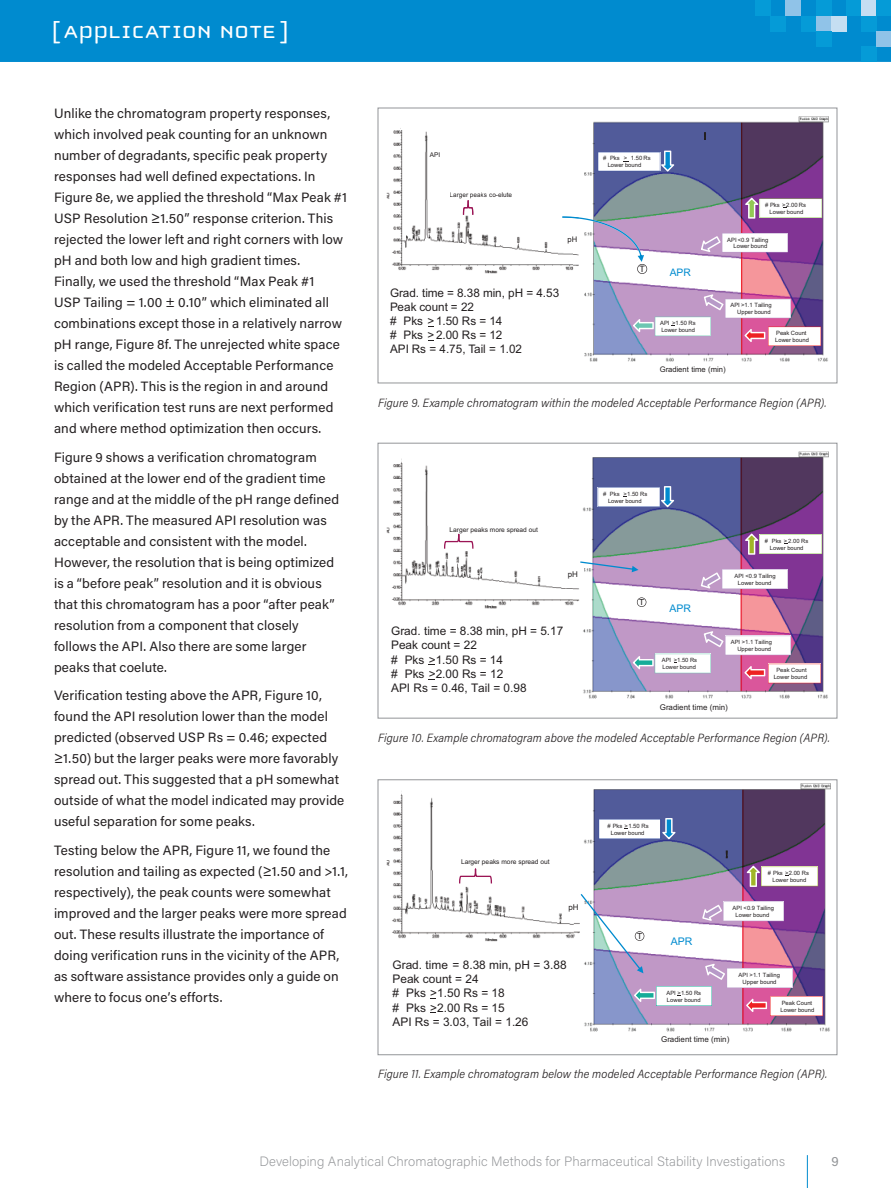
<style>
.page{position:relative;width:891px;height:1188px;background:#fff}
.page>*{position:absolute;margin:0;border:0;box-sizing:border-box;transform-origin:0 0}
.t1{font:25.5px "Cholla Unicase";letter-spacing:.01em;color:#fff;scale:1.1 1}
.t2{font:13.5px/21px "Acumin Pro";letter-spacing:.01em;color:#231f20}
.t3{font:200 13.5px "Acumin Pro";letter-spacing:.005em;color:#939598}
.t4{font:13.5px "Acumin Pro";color:#939598}
.t5{font:italic 300 12px "Acumin Pro Semi Cond";letter-spacing:.01em;color:#231f20}
.t6{font:11.85px/14.1px "Arial";color:#231f20}
.t7{font:10.5px "Arial";color:#008bcf}
.t8{font:10.35px "Arial";color:#008bcf}
.t9{font:8.85px "Arial";color:#231f20}
.t10{font:8.4px "Arial";color:#231f20}
.t11{font:7.95px "Arial";color:#231f20}
.t12{font:7.65px "Arial";letter-spacing:-.005em;color:#231f20}
.t13{font:6.6px "Arial";color:#231f20}
.t14{font:6.45px "Arial";color:#231f20}
.t15{font:5.85px/7.2px "Arial";color:#231f20;text-align:center}
</style>
<div class="page">
<div style="left:0;top:0;width:891px;height:62px;background:#008bcf"></div>
<div style="left:755px;top:0;width:15px;height:16px;background:#059bd7"></div>
<div style="left:861px;top:47px;width:15px;height:15px;background:#059bd7"></div>
<div style="left:770px;top:16px;width:16px;height:15px;background:#059bd7"></div>
<div style="left:786px;top:0;width:15px;height:16px;background:#90c3e8"></div>
<div style="left:801px;top:16px;width:15px;height:15px;background:#059bd7"></div>
<div style="left:816px;top:16px;width:16px;height:15px;background:#90c3e8"></div>
<div style="left:832px;top:16px;width:15px;height:15px;background:#c5def2"></div>
<div style="left:816px;top:0;width:16px;height:16px;background:#059bd7"></div>
<div style="left:816px;top:31px;width:16px;height:16px;background:#059bd7"></div>
<div style="left:861px;top:0;width:15px;height:16px;background:#c5def2"></div>
<div style="left:847px;top:0;width:14px;height:16px;background:#059bd7"></div>
<div style="left:876px;top:0;width:15px;height:16px;background:#059bd7"></div>
<div style="left:861px;top:16px;width:15px;height:15px;background:#059bd7"></div>
<div style="left:876px;top:31px;width:15px;height:16px;background:#90c3e8"></div>
<hr style="left:807px;top:1155px;width:1px;height:33px;background:#008bcf">
<img style="left:584px;top:116px;width:245px;height:246px">
<svg style="left:745px;top:198px;width:77px;height:21px"></svg>
<svg style="left:598px;top:151px;width:76px;height:21px"></svg>
<svg style="left:633px;top:294px;width:188px;height:52px"></svg>
<svg style="left:701px;top:233px;width:87px;height:19px"></svg>
<svg style="left:704px;top:132px;width:2px;height:8px"></svg>
<img style="left:386px;top:128px;width:176px;height:146px">
<svg style="left:450px;top:193px;width:42px;height:22px"></svg>
<img style="left:493px;top:193px;width:19px;height:4px">
<svg style="left:401px;top:128px;width:161px;height:1px"></svg>
<svg style="left:562px;top:216px;width:85px;height:58px"></svg>
<div style="left:378px;top:108px;width:459px;height:275px;border:1px solid #939598"></div>
<img style="left:579px;top:452px;width:250px;height:247px">
<svg style="left:745px;top:534px;width:77px;height:21px"></svg>
<svg style="left:598px;top:486px;width:76px;height:21px"></svg>
<svg style="left:633px;top:631px;width:188px;height:52px"></svg>
<svg style="left:701px;top:569px;width:87px;height:20px"></svg>
<img style="left:386px;top:458px;width:193px;height:151px">
<svg style="left:568px;top:561px;width:71px;height:17px"></svg>
<svg style="left:402px;top:458px;width:163px;height:5px"></svg>
<div style="left:563px;top:567px;width:20px;height:14px;background:#fff"></div>
<svg style="left:444px;top:534px;width:30px;height:15px"></svg>
<svg style="left:637px;top:597px;width:9px;height:10px"></svg>
<div style="left:378px;top:443px;width:459px;height:276px;border:1px solid #939598"></div>
<img style="left:584px;top:783px;width:247px;height:249px">
<svg style="left:747px;top:866px;width:71px;height:21px"></svg>
<svg style="left:599px;top:818px;width:77px;height:21px"></svg>
<svg style="left:726px;top:851px;width:2px;height:7px"></svg>
<img style="left:386px;top:791px;width:183px;height:150px">
<svg style="left:402px;top:791px;width:164px;height:4px"></svg>
<div style="left:564px;top:899px;width:20px;height:15px;background:#fff"></div>
<svg style="left:459px;top:869px;width:33px;height:14px"></svg>
<svg style="left:569px;top:894px;width:254px;height:122px"></svg>
<div style="left:378px;top:779px;width:459px;height:276px;border:1px solid #939598"></div>
<h1 class="t1" style="left:52px;top:19px;width:217px">[ APPLICATION NOTE ]</h1>
<p class="t2" style="left:54px;top:102px;width:295px">Unlike the chromatogram property responses, which involved peak counting for an unknown number of degradants, specific peak property responses had well defined expectations. In Figure 8e, we applied the threshold “Max Peak #1<br>USP Resolution ≥1.50” response criterion. This rejected the lower left and right corners with low pH and both low and high gradient times.<br>Finally, we used the threshold “Max Peak #1<br>USP Tailing = 1.00 ± 0.10” which eliminated all combinations except those in a relatively narrow pH range, Figure 8f. The unrejected white space is called the modeled Acceptable Performance Region (APR). This is the region in and around which verification test runs are next performed and where method optimization then occurs.</p>
<p class="t2" style="left:54px;top:446px;width:287px">Figure 9 shows a verification chromatogram obtained at the lower end of the gradient time range and at the middle of the pH range defined by the APR. The measured API resolution was acceptable and consistent with the model.<br>However, the resolution that is being optimized is a “before peak” resolution and it is obvious that this chromatogram has a poor “after peak” resolution from a component that closely follows the API. Also there are some larger peaks that coelute.</p>
<p class="t2" style="left:54px;top:684px;width:292px">Verification testing above the APR, Figure 10, found the API resolution lower than the model predicted (observed USP Rs = 0.46; expected ≥1.50) but the larger peaks were more favorably spread out. This suggested that a pH somewhat outside of what the model indicated may provide useful separation for some peaks.</p>
<p class="t2" style="left:54px;top:839px;width:296px">Testing below the APR, Figure 11, we found the resolution and tailing as expected (≥1.50 and &gt;1.1, respectively), the peak counts were somewhat improved and the larger peaks were more spread out. These results illustrate the importance of doing verification runs in the vicinity of the APR, as software assistance provides only a guide on where to focus one’s efforts.</p>
<p class="t14" style="left:430px;top:151px;width:12px">API</p>
<p class="t14" style="left:450px;top:191px;width:64px">Larger peaks co-elute</p>
<p class="t12" style="left:568px;top:233px;width:11px">pH</p>
<p class="t12" style="left:568px;top:235px;width:11px">pH</p>
<p class="t6" style="left:390px;top:285px;width:171px">Grad. time = 8.38 min, pH = 4.53<br>Peak count = 22<br># Pks &gt;1.50 Rs = 14<br># Pks &gt;2.00 Rs = 12<br>API Rs = 4.75, Tail = 1.02</p>
<p class="t15" style="left:608px;top:155px;width:44px;text-align:left;text-indent:-5px"># Pks &gt; 1.50 Rs<br>Lower bound</p>
<p class="t9" style="left:640px;top:264px;width:7px">T</p>
<p class="t15" style="left:765px;top:202px;width:43px"># Pks &gt;2.00 Rs<br>Lower bound</p>
<p class="t8" style="left:670px;top:265px;width:23px">APR</p>
<p class="t15" style="left:660px;top:320px;width:37px;text-align:left">API &gt;1.50 Rs<br>Lower bound</p>
<p class="t15" style="left:727px;top:236px;width:43px;text-align:right">API &lt;0.9 Tailing<br>Lower bound</p>
<p class="t15" style="left:730px;top:302px;width:43px;text-align:right">API &gt;1.1 Tailing<br>Upper bound</p>
<p class="t15" style="left:775px;top:330px;width:35px;text-align:left">Peak Count<br>Lower bound</p>
<p class="t12" style="left:660px;top:364px;width:67px">Gradient time (min)</p>
<p class="t5" style="left:378px;top:395px;width:450px">Figure 9. Example chromatogram within the modeled Acceptable Performance Region (APR).</p>
<p class="t13" style="left:450px;top:525px;width:90px">Larger peaks more spread out</p>
<p class="t11" style="left:568px;top:569px;width:12px">pH</p>
<p class="t6" style="left:391px;top:624px;width:174px">Grad. time = 8.38 min, pH = 5.17<br>Peak count = 22<br># Pks &gt;1.50 Rs = 14<br># Pks &gt;2.00 Rs = 12<br>API Rs = 0.46, Tail = 0.98</p>
<p class="t15" style="left:603px;top:490px;width:46px"># Pks &gt;1.50 Rs<br>Lower bound</p>
<p class="t10" style="left:639px;top:597px;width:7px">T</p>
<p class="t15" style="left:765px;top:537px;width:45px"># Pks &gt; 2.00 Rs<br>Lower bound</p>
<p class="t7" style="left:669px;top:602px;width:23px">APR</p>
<p class="t15" style="left:662px;top:657px;width:37px;text-align:left">API &gt;1.50 Rs<br>Lower bound</p>
<p class="t15" style="left:735px;top:572px;width:43px">API &lt;0.9 Tailing<br>Lower bound</p>
<p class="t15" style="left:731px;top:639px;width:43px;text-align:right">API &gt;1.1 Tailing<br>Upper bound</p>
<p class="t15" style="left:774px;top:667px;width:35px">Peak Count<br>Lower bound</p>
<p class="t11" style="left:660px;top:702px;width:70px">Gradient time (min)</p>
<p class="t5" style="left:378px;top:730px;width:453px">Figure 10. Example chromatogram above the modeled Acceptable Performance Region (APR).</p>
<p class="t13" style="left:461px;top:857px;width:90px">Larger peaks more spread out</p>
<p class="t11" style="left:568px;top:902px;width:12px">pH</p>
<p class="t6" style="left:393px;top:958px;width:176px">Grad. time = 8.38 min, pH = 3.88<br>Peak count = 24<br># Pks &gt;1.50 Rs = 18<br># Pks &gt;2.00 Rs = 15<br>API Rs = 3.03, Tail = 1.26</p>
<p class="t15" style="left:607px;top:822px;width:43px"># Pks &gt;1.50 Rs<br>Lower bound</p>
<p class="t10" style="left:637px;top:931px;width:7px">T</p>
<p class="t15" style="left:768px;top:870px;width:43px"># Pks &gt;2.00 Rs<br>Lower bound</p>
<p class="t7" style="left:671px;top:934px;width:23px">APR</p>
<p class="t15" style="left:666px;top:989px;width:36px;text-align:left">API &gt;1.50 Rs<br>Lower bound</p>
<p class="t15" style="left:733px;top:904px;width:43px">API &lt;0.9 Tailing<br>Lower bound</p>
<p class="t15" style="left:739px;top:971px;width:43px">API &gt;1.1 Tailing<br>Upper bound</p>
<p class="t15" style="left:781px;top:999px;width:35px;text-align:left">Peak Count<br>Lower bound</p>
<p class="t11" style="left:661px;top:1035px;width:70px">Gradient time (min)</p>
<p class="t5" style="left:378px;top:1065px;width:451px">Figure 11. Example chromatogram below the modeled Acceptable Performance Region (APR).</p>
<p class="t3" style="left:259px;top:1152px;width:527px">Developing Analytical Chromatographic Methods for Pharmaceutical Stability Investigations</p>
<p class="t4" style="left:832px;top:1151px;width:9px">9</p>
</div>
